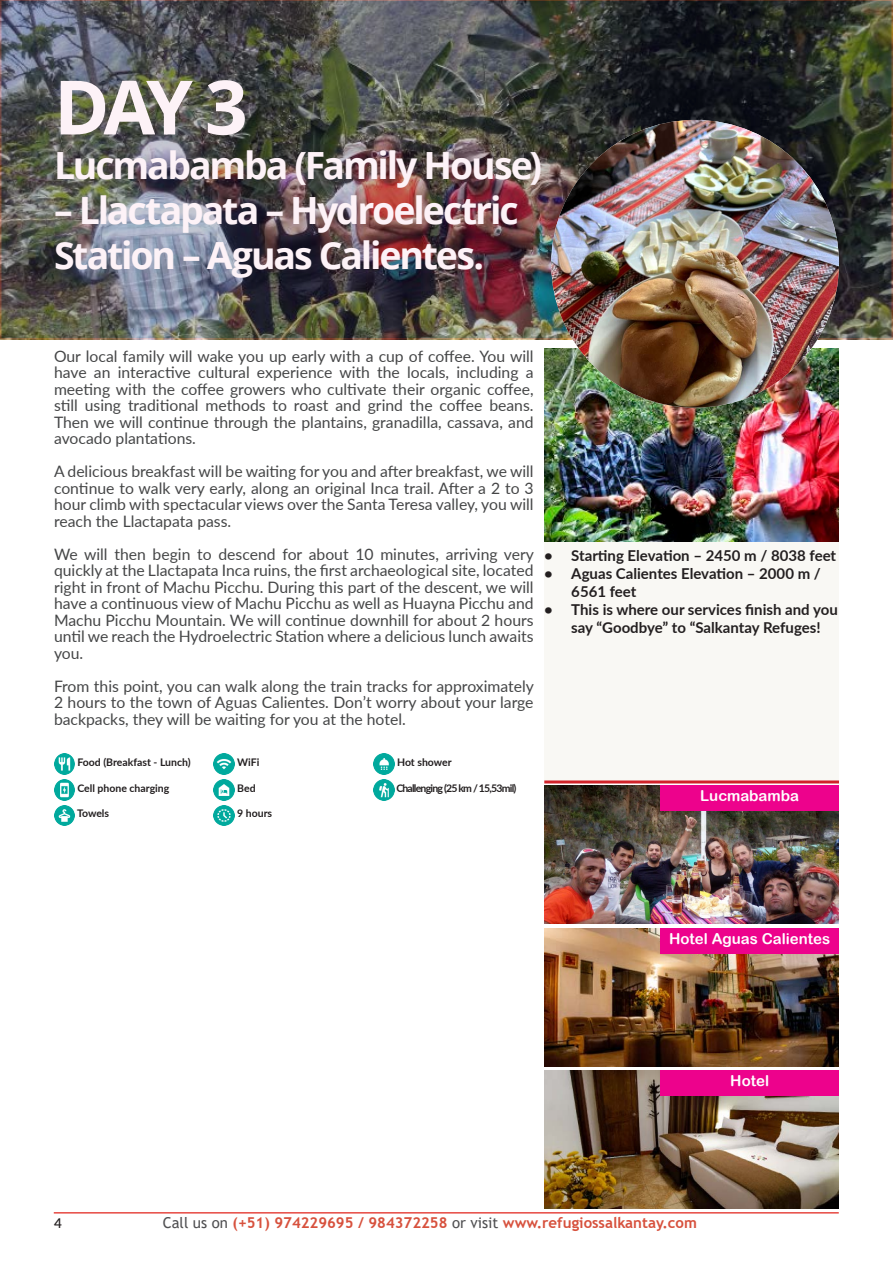
<style>
.page{position:relative;width:893px;height:1263px;background:#fff}
.page>*{position:absolute;margin:0;border:0;box-sizing:border-box;transform-origin:0 0}
.t1{font:700 75px "Open Sans";color:#fdf2f7}
.t2{font:700 37.5px/45px "Open Sans";letter-spacing:-.06em;color:#fdf2f7}
.t3{font:15.75px/16.5px "Lato";color:#454647;text-align:justify}
.t4{font:700 15px/18px "Lato";color:#231f20}
.t5{font:700 15px "Trebuchet MS";color:#d7513d}
.t6{font:15px "Arial Rounded MT Bold";color:#fff}
.t7{font:600 13.5px "Lato";color:#231f20}
.t8{font:700 10.5px "Lato";color:#231f20}
.t9{font:700 10.5px "Lato";letter-spacing:-.075em;color:#231f20}
.s1{font-weight:400;color:#505052}
</style>
<div class="page">
<div style="left:544px;top:542px;width:295px;height:238px;background:#f9f8f4"></div>
<hr style="left:544px;top:780px;width:295px;height:3px;background:#d1232a">
<img style="left:0;top:0;width:893px;height:340px">
<img style="left:544px;top:786px;width:295px;height:138px">
<img style="left:544px;top:928px;width:295px;height:138px">
<img style="left:544px;top:1070px;width:295px;height:138px">
<div style="left:660px;top:786px;width:179px;height:25px;background:#ed028c"></div>
<div style="left:660px;top:928px;width:179px;height:25px;background:#ed028c"></div>
<div style="left:660px;top:1070px;width:179px;height:25px;background:#ed028c"></div>
<img style="left:544px;top:349px;width:295px;height:193px">
<img style="left:551px;top:120px;width:288px;height:288px;border-radius:144px">
<hr style="left:54px;top:1212px;width:785px;height:1px;background:#e74842">
<img style="left:54px;top:754px;width:21px;height:21px">
<img style="left:54px;top:779px;width:21px;height:21px">
<img style="left:54px;top:805px;width:21px;height:21px">
<img style="left:214px;top:754px;width:21px;height:21px">
<img style="left:214px;top:779px;width:21px;height:21px">
<img style="left:214px;top:805px;width:21px;height:21px">
<img style="left:374px;top:754px;width:21px;height:21px">
<img style="left:374px;top:779px;width:21px;height:21px">
<p class="t1" style="left:54px;top:54px;width:195px">DAY 3</p>
<p class="t2" style="left:54px;top:142px;width:490px">Lucmabamba (Family House)</p>
<p class="t2" style="left:54px;top:187px;width:466px">– Llactapata – Hydroelectric<br>Station – Aguas Calientes.</p>
<p class="t3" style="left:54px;top:347px;width:481px">Our local family will wake you up early with a cup of coffee. You will have an interactive cultural experience with the locals, including a meeting with the coffee growers who cultivate their organic coffee, still using traditional methods to roast and grind the coffee beans.<br>Then we will continue through the plantains, granadilla, cassava, and avocado plantations.</p>
<p class="t3" style="left:54px;top:462px;width:481px">A delicious breakfast will be waiting for you and after breakfast, we will continue to walk very early, along an original Inca trail. After a 2 to 3 hour climb with spectacular views over the Santa Teresa valley, you will reach the Llactapata pass.</p>
<p class="t3" style="left:54px;top:545px;width:481px">We will then begin to descend for about 10 minutes, arriving very quickly at the Llactapata Inca ruins, the first archaeological site, located right in front of Machu Picchu. During this part of the descent, we will have a continuous view of Machu Picchu as well as Huayna Picchu and Machu Picchu Mountain. We will continue downhill for about 2 hours until we reach the Hydroelectric Station where a delicious lunch awaits you.</p>
<p class="t3" style="left:54px;top:677px;width:481px">From this point, you can walk along the train tracks for approximately 2 hours to the town of Aguas Calientes. Don’t worry about your large backpacks, they will be waiting for you at the hotel.</p>
<p class="t4" style="left:544px;top:546px;width:293px">• Starting Elevation – 2450 m / 8038 feet</p>
<p class="t4" style="left:571px;top:564px;width:251px;text-indent:-27px">• Aguas Calientes Elevation – 2000 m /<br>6561 feet</p>
<p class="t4" style="left:571px;top:600px;width:268px;text-indent:-27px">• This is where our services finish and you say “Goodbye” to “Salkantay Refuges!</p>
<p class="t8" style="left:77px;top:755px;width:115px">Food (Breakfast - Lunch)</p>
<p class="t8" style="left:77px;top:780px;width:94px">Cell phone charging</p>
<p class="t8" style="left:77px;top:806px;width:34px">Towels</p>
<p class="t8" style="left:237px;top:755px;width:24px">WiFi</p>
<p class="t8" style="left:237px;top:780px;width:20px">Bed</p>
<p class="t8" style="left:237px;top:806px;width:37px">9 hours</p>
<p class="t8" style="left:397px;top:755px;width:56px">Hot shower</p>
<p class="t9" style="left:396px;top:780px;width:122px">Challenging (25 km / 15,53mil)</p>
<p class="t6" style="left:700px;top:787px;width:100px">Lucmabamba</p>
<p class="t6" style="left:669px;top:929px;width:162px">Hotel Aguas Calientes</p>
<p class="t6" style="left:730px;top:1072px;width:40px">Hotel</p>
<p class="t7" style="left:54px;top:1213px;width:9px">4</p>
<p class="t5" style="left:163px;top:1213px;width:536px"><span class="s1">Call us on</span> (+51) 974229695 / 984372258 <span class="s1">or visit</span> www.refugiossalkantay.com</p>
</div>
